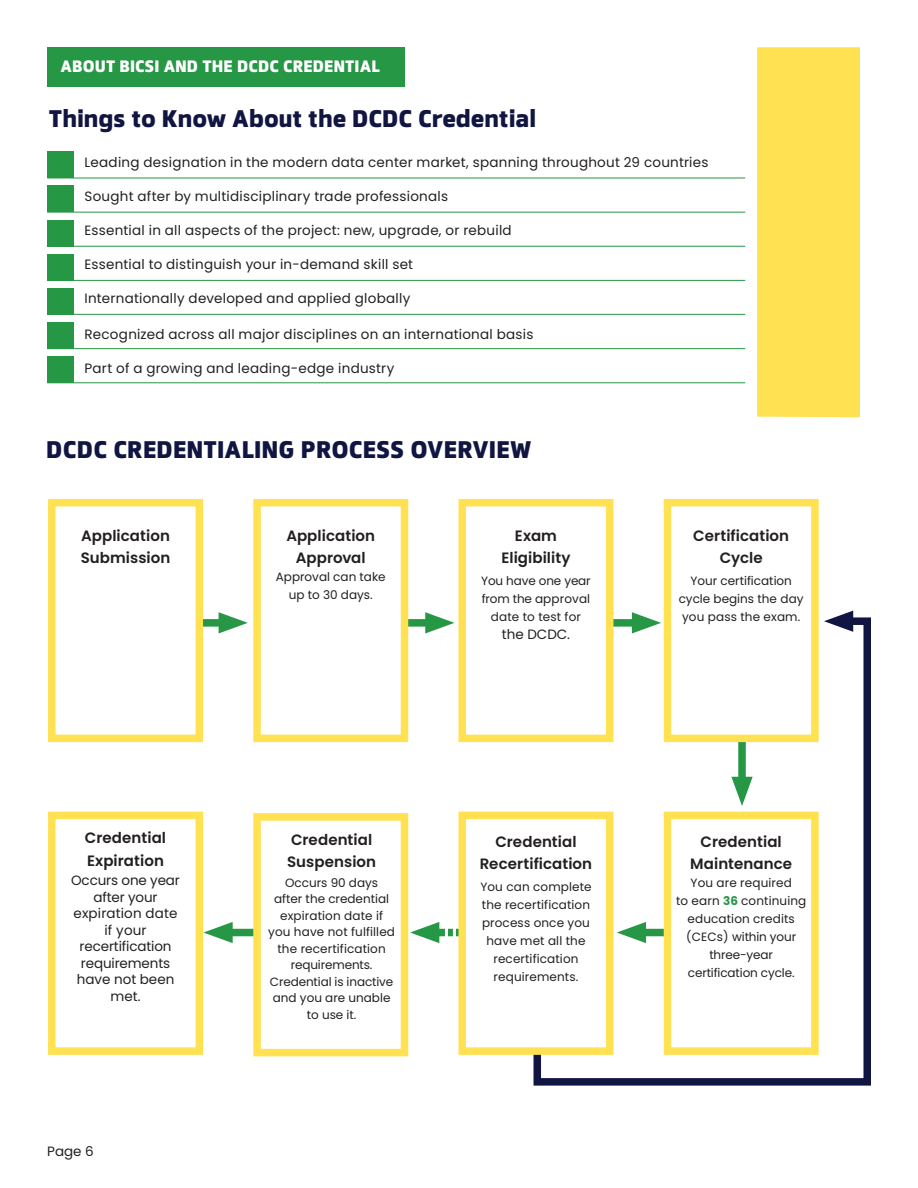
<style>
.page{position:relative;width:918px;height:1188px;background:#fff}
.page>*{position:absolute;margin:0;border:0;box-sizing:border-box;transform-origin:0 0}
.t1{font:800 24px "Facto";color:#101542}
.t2{font:800 16.5px "Facto";letter-spacing:.01em;color:#fff}
.t3{font:600 15px/22.5px "Poppins";letter-spacing:.005em;color:#231f20;text-align:center}
.t4{font:13.5px "Poppins";letter-spacing:.02em;color:#231f20}
.t5{font:13.5px/16.5px "Poppins";letter-spacing:-.01em;color:#231f20;text-align:center}
.t6{font:12px/18px "Poppins";letter-spacing:.01em;color:#231f20;text-align:center}
.s1{font-weight:700;color:#259745}
</style>
<div class="page">
<div style="left:182px;top:619px;width:49px;height:8px;background:#259745"></div>
<div style="left:389px;top:619px;width:49px;height:8px;background:#259745"></div>
<div style="left:427px;top:929px;width:48px;height:7px;background:#259745"></div>
<div style="left:220px;top:929px;width:49px;height:7px;background:#259745"></div>
<svg style="left:533px;top:614px;width:338px;height:472px"></svg>
<div style="left:47px;top:151px;width:27px;height:27px;background:#259745"></div>
<hr style="left:47px;top:178px;width:698px;height:1px;background:#259745">
<div style="left:47px;top:185px;width:27px;height:27px;background:#259745"></div>
<hr style="left:47px;top:212px;width:698px;height:1px;background:#259745">
<div style="left:47px;top:220px;width:27px;height:27px;background:#259745"></div>
<hr style="left:47px;top:246px;width:698px;height:1px;background:#259745">
<div style="left:47px;top:254px;width:27px;height:27px;background:#259745"></div>
<hr style="left:47px;top:280px;width:698px;height:1px;background:#259745">
<div style="left:47px;top:288px;width:27px;height:27px;background:#259745"></div>
<hr style="left:47px;top:314px;width:698px;height:1px;background:#259745">
<div style="left:47px;top:322px;width:27px;height:27px;background:#259745"></div>
<hr style="left:47px;top:348px;width:698px;height:1px;background:#259745">
<div style="left:47px;top:356px;width:27px;height:27px;background:#259745"></div>
<hr style="left:47px;top:382px;width:698px;height:1px;background:#259745">
<div style="left:47px;top:47px;width:357px;height:39px;background:#259745"></div>
<svg style="left:48px;top:499px;width:159px;height:244px"></svg>
<svg style="left:48px;top:811px;width:185px;height:244px"></svg>
<svg style="left:219px;top:499px;width:193px;height:244px"></svg>
<svg style="left:250px;top:813px;width:189px;height:244px"></svg>
<svg style="left:425px;top:499px;width:192px;height:247px"></svg>
<svg style="left:456px;top:808px;width:190px;height:251px"></svg>
<svg style="left:632px;top:499px;width:221px;height:247px"></svg>
<svg style="left:660px;top:777px;width:162px;height:282px"></svg>
<div style="left:757px;top:47px;width:103px;height:370px;background:#ffe152"></div>
<hr style="left:445px;top:909px;width:3px;height:62px;background:#fff">
<hr style="left:453px;top:909px;width:3px;height:62px;background:#fff">
<p class="t2" style="left:61px;top:54px;width:321px">ABOUT BICSI AND THE DCDC CREDENTIAL</p>
<p class="t1" style="left:49px;top:100px;width:489px">Things to Know About the DCDC Credential</p>
<p class="t4" style="left:85px;top:154px;width:625px">Leading designation in the modern data center market, spanning throughout 29 countries</p>
<p class="t4" style="left:85px;top:189px;width:365px">Sought after by multidisciplinary trade professionals</p>
<p class="t4" style="left:85px;top:223px;width:429px">Essential in all aspects of the project: new, upgrade, or rebuild</p>
<p class="t4" style="left:85px;top:257px;width:330px">Essential to distinguish your in-demand skill set</p>
<p class="t4" style="left:85px;top:291px;width:327px">Internationally developed and applied globally</p>
<p class="t4" style="left:85px;top:326px;width:450px">Recognized across all major disciplines on an international basis</p>
<p class="t4" style="left:85px;top:361px;width:311px">Part of a growing and leading-edge industry</p>
<p class="t1" style="left:46px;top:432px;width:487px">DCDC CREDENTIALING PROCESS OVERVIEW</p>
<p class="t3" style="left:81px;top:525px;width:90px">Application</p>
<p class="t3" style="left:81px;top:547px;width:91px">Submission</p>
<p class="t3" style="left:85px;top:827px;width:83px;text-align:left">Credential<br>Expiration</p>
<p class="t5" style="left:71px;top:873px;width:110px">Occurs one year after your expiration date if your recertification requirements have not been met.</p>
<p class="t4" style="left:47px;top:1144px;width:48px">Page 6</p>
<p class="t3" style="left:286px;top:525px;width:90px">Application<br>Approval</p>
<p class="t6" style="left:276px;top:568px;width:111px">Approval can take up to 30 days.</p>
<p class="t3" style="left:287px;top:828px;width:91px;text-align:left">Credential<br>Suspension</p>
<p class="t6" style="left:268px;top:875px;width:128px;line-height:16.5px">Occurs 90 days<br>after the credential expiration date if you have not fulfilled the recertification requirements.<br>Credential is inactive and you are unable to use it.</p>
<p class="t3" style="left:501px;top:525px;width:71px">Exam<br>Eligibility</p>
<p class="t6" style="left:481px;top:572px;width:111px">You have one year from the approval date to test for</p>
<p class="t4" style="left:502px;top:626px;width:70px">the DCDC.</p>
<p class="t3" style="left:480px;top:831px;width:114px">Credential<br>Recertification</p>
<p class="t6" style="left:480px;top:878px;width:113px">You can complete the recertification process once you have met all the recertification requirements.</p>
<p class="t3" style="left:693px;top:525px;width:97px">Certification<br>Cycle</p>
<p class="t6" style="left:679px;top:572px;width:127px">Your certification cycle begins the day you pass the exam.</p>
<p class="t3" style="left:690px;top:831px;width:103px">Credential<br>Maintenance</p>
<p class="t6" style="left:676px;top:874px;width:132px">You are required<br>to earn <span class="s1">36</span> continuing education credits (CECs) within your three-year certification cycle.</p>
</div>
